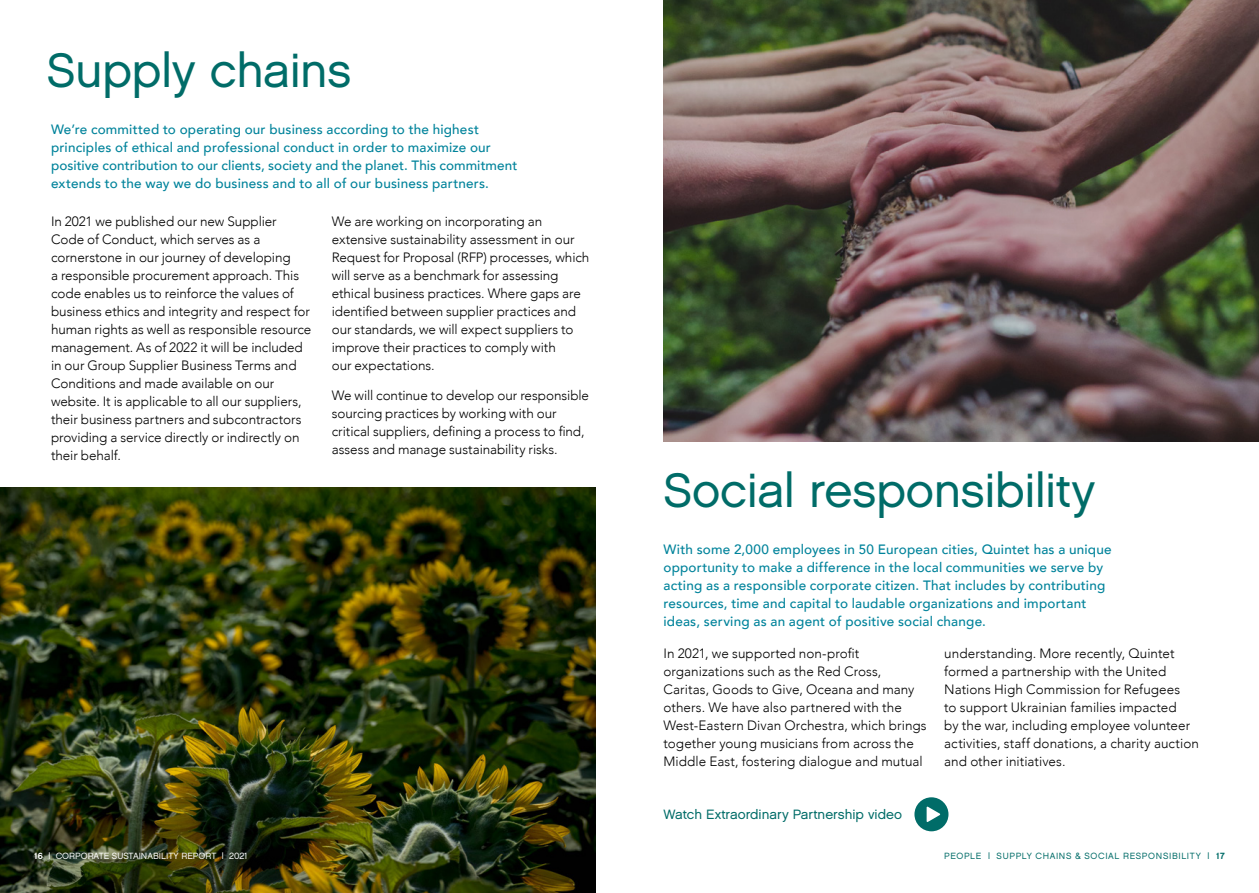
<style>
.page{position:relative;width:1259px;height:893px;background:#fff}
.page>*{position:absolute;margin:0;border:0;box-sizing:border-box;transform-origin:0 0}
.t1{font:48px "Chalet London Nineteen Sixty";letter-spacing:-.01em;color:#006c68}
.t2{font:300 13.5px/18px "Avenir";letter-spacing:-.005em;color:#000}
.t3{font:500 13.5px/18px "Avenir";letter-spacing:.015em;color:#00839b}
.t4{font:13.5px "Chalet London Nineteen Sixty";color:#006c68}
.t5{font:9px "Chalet London Nineteen Sixty";letter-spacing:.07em;color:#006c68}
.t6{font:9px "Chalet London Nineteen Sixty";color:#fff}
.s1{font-family:"Chalet New York Nineteen Sixty"}
</style>
<div class="page">
<img style="left:0;top:487px;width:595px;height:406px">
<svg style="left:914px;top:797px;width:34px;height:34px"></svg>
<img style="left:663px;top:0;width:596px;height:442px">
<h1 class="t1" style="left:47px;top:41px;width:306px">Supply chains</h1>
<p class="t3" style="left:51px;top:119px;width:468px">We’re committed to operating our business according to the highest principles of ethical and professional conduct in order to maximize our positive contribution to our clients, society and the planet. This commitment extends to the way we do business and to all of our business partners.</p>
<p class="t2" style="left:51px;top:212px;width:262px">In 2021 we published our new Supplier Code of Conduct, which serves as a cornerstone in our journey of developing<br>a responsible procurement approach. This code enables us to reinforce the values of business ethics and integrity and respect for human rights as well as responsible resource management. As of 2022 it will be included in our Group Supplier Business Terms and Conditions and made available on our website. It is applicable to all our suppliers, their business partners and subcontractors providing a service directly or indirectly on their behalf.</p>
<p class="t2" style="left:332px;top:212px;width:259px">We are working on incorporating an extensive sustainability assessment in our Request for Proposal (RFP) processes, which will serve as a benchmark for assessing ethical business practices. Where gaps are identified between supplier practices and our standards, we will expect suppliers to improve their practices to comply with<br>our expectations.</p>
<p class="t2" style="left:332px;top:386px;width:259px">We will continue to develop our responsible sourcing practices by working with our critical suppliers, defining a process to find, assess and manage sustainability risks.</p>
<p class="t6" style="left:34px;top:850px;width:215px"><span class="s1">16</span> | CORPORATE SUSTAINABILITY REPORT | 2021</p>
<h1 class="t1" style="left:663px;top:461px;width:433px">Social responsibility</h1>
<p class="t3" style="left:663px;top:539px;width:449px">With some 2,000 employees in 50 European cities, Quintet has a unique opportunity to make a difference in the local communities we serve by acting as a responsible corporate citizen. That includes by contributing resources, time and capital to laudable organizations and important ideas, serving as an agent of positive social change.</p>
<p class="t2" style="left:663px;top:644px;width:265px">In 2021, we supported non-profit organizations such as the Red Cross, Caritas, Goods to Give, Oceana and many others. We have also partnered with the West-Eastern Divan Orchestra, which brings together young musicians from across the Middle East, fostering dialogue and mutual</p>
<p class="t4" style="left:663px;top:806px;width:240px">Watch Extraordinary Partnership video</p>
<p class="t2" style="left:944px;top:644px;width:256px">understanding. More recently, Quintet formed a partnership with the United Nations High Commission for Refugees<br>to support Ukrainian families impacted<br>by the war, including employee volunteer activities, staff donations, a charity auction and other initiatives.</p>
<p class="t5" style="left:944px;top:850px;width:282px">PEOPLE | SUPPLY CHAINS &amp; SOCIAL RESPONSIBILITY | <span class="s1">17</span></p>
</div>
